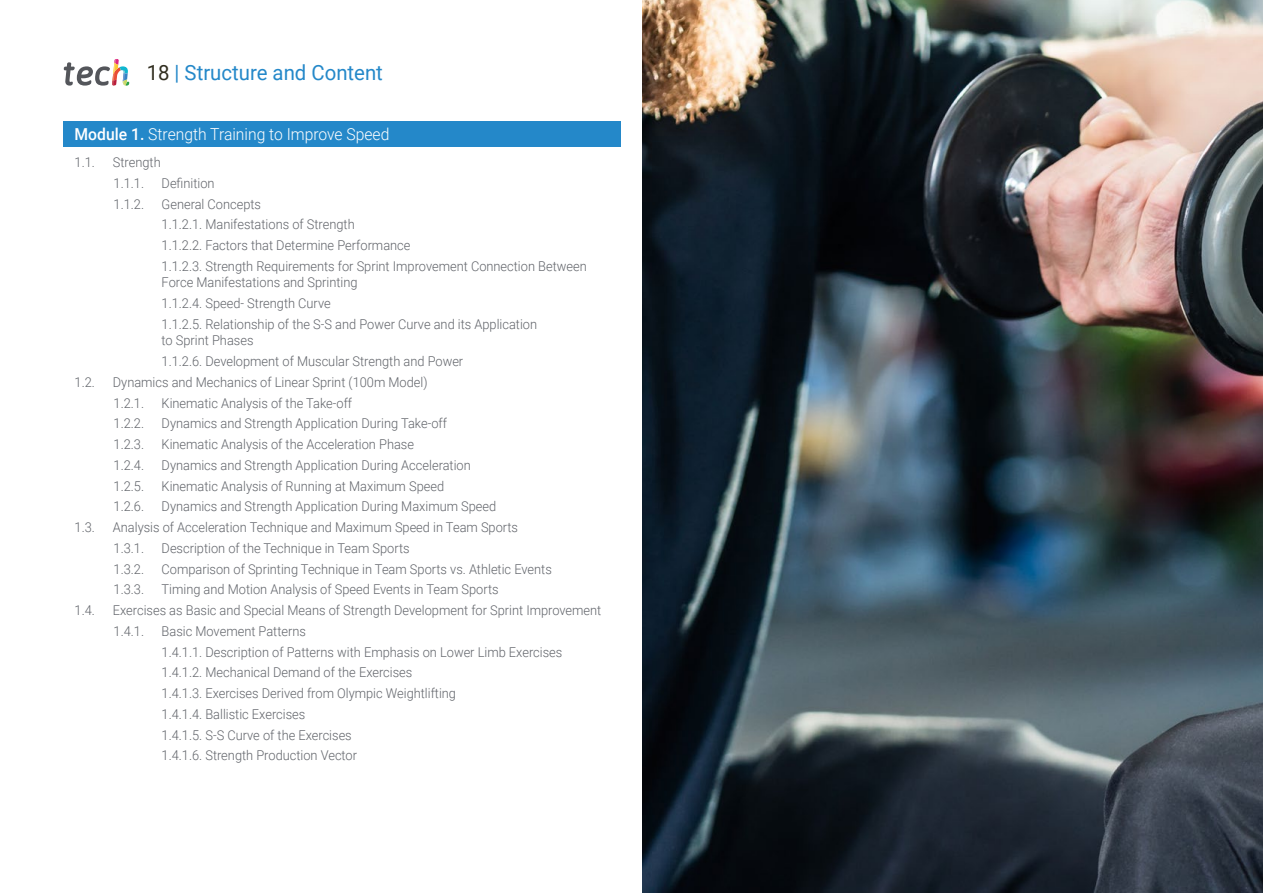
<style>
.page{position:relative;width:1263px;height:893px;background:#fff}
.page>*{position:absolute;margin:0;border:0;box-sizing:border-box;transform-origin:0 0}
.t1{font:21px "Roboto";color:#2488c9}
.t2{font:300 16.5px "Roboto";color:#fff;scale:.95 1}
.t3{font:300 13.5px/20.7px "Roboto";color:#61646a;scale:.95 1}
.s1{color:#312e20}
.s2{font-weight:500}
</style>
<div class="page">
<div style="left:64px;top:121px;width:557px;height:25px;background:#2488c9"></div>
<img style="left:642px;top:0;width:621px;height:893px">
<svg style="left:64px;top:59px;width:65px;height:27px"></svg>
<h1 class="t1" style="left:147px;top:57px;width:238px"><span class="s1">18</span> | Structure and Content</h1>
<p class="t2" style="left:75px;top:123px;width:333px"><span class="s2">Module 1.</span> Strength Training to Improve Speed</p>
<p class="t3" style="left:75px;top:151px;width:23px">1.1.</p>
<p class="t3" style="left:113px;top:151px;width:52px">Strength<br>1.1.1.</p>
<p class="t3" style="left:162px;top:172px;width:57px">Definition</p>
<p class="t3" style="left:114px;top:193px;width:34px">1.1.2.</p>
<p class="t3" style="left:162px;top:193px;width:449px">General Concepts<br>1.1.2.1. Manifestations of Strength<br>1.1.2.2. Factors that Determine Performance<br>1.1.2.3. Strength Requirements for Sprint Improvement Connection Between</p>
<p class="t3" style="left:162px;top:272px;width:397px">Force Manifestations and Sprinting<br>1.1.2.4. Speed- Strength Curve<br>1.1.2.5. Relationship of the S-S and Power Curve and its Application</p>
<p class="t3" style="left:162px;top:330px;width:319px">to Sprint Phases<br>1.1.2.6. Development of Muscular Strength and Power</p>
<p class="t3" style="left:75px;top:371px;width:23px">1.2.</p>
<p class="t3" style="left:113px;top:371px;width:333px">Dynamics and Mechanics of Linear Sprint (100m Model)<br>1.2.1.</p>
<p class="t3" style="left:162px;top:392px;width:202px">Kinematic Analysis of the Take-off</p>
<p class="t3" style="left:114px;top:413px;width:34px">1.2.2.</p>
<p class="t3" style="left:162px;top:413px;width:302px">Dynamics and Strength Application During Take-off</p>
<p class="t3" style="left:114px;top:433px;width:34px">1.2.3.</p>
<p class="t3" style="left:162px;top:433px;width:267px">Kinematic Analysis of the Acceleration Phase</p>
<p class="t3" style="left:114px;top:454px;width:34px">1.2.4.</p>
<p class="t3" style="left:162px;top:454px;width:327px">Dynamics and Strength Application During Acceleration</p>
<p class="t3" style="left:114px;top:475px;width:34px">1.2.5.</p>
<p class="t3" style="left:162px;top:475px;width:299px">Kinematic Analysis of Running at Maximum Speed</p>
<p class="t3" style="left:114px;top:496px;width:34px">1.2.6.</p>
<p class="t3" style="left:162px;top:496px;width:354px">Dynamics and Strength Application During Maximum Speed</p>
<p class="t3" style="left:75px;top:516px;width:23px">1.3.</p>
<p class="t3" style="left:113px;top:516px;width:428px">Analysis of Acceleration Technique and Maximum Speed in Team Sports<br>1.3.1.</p>
<p class="t3" style="left:162px;top:537px;width:263px">Description of the Technique in Team Sports</p>
<p class="t3" style="left:114px;top:558px;width:34px">1.3.2.</p>
<p class="t3" style="left:162px;top:558px;width:412px">Comparison of Sprinting Technique in Team Sports vs. Athletic Events</p>
<p class="t3" style="left:114px;top:579px;width:34px">1.3.3.</p>
<p class="t3" style="left:162px;top:579px;width:356px">Timing and Motion Analysis of Speed Events in Team Sports</p>
<p class="t3" style="left:75px;top:599px;width:23px">1.4.</p>
<p class="t3" style="left:113px;top:599px;width:516px">Exercises as Basic and Special Means of Strength Development for Sprint Improvement<br>1.4.1.</p>
<p class="t3" style="left:162px;top:620px;width:423px">Basic Movement Patterns<br>1.4.1.1. Description of Patterns with Emphasis on Lower Limb Exercises 1.4.1.2. Mechanical Demand of the Exercises<br>1.4.1.3. Exercises Derived from Olympic Weightlifting<br>1.4.1.4. Ballistic Exercises<br>1.4.1.5. S-S Curve of the Exercises<br>1.4.1.6. Strength Production Vector</p>
</div>
